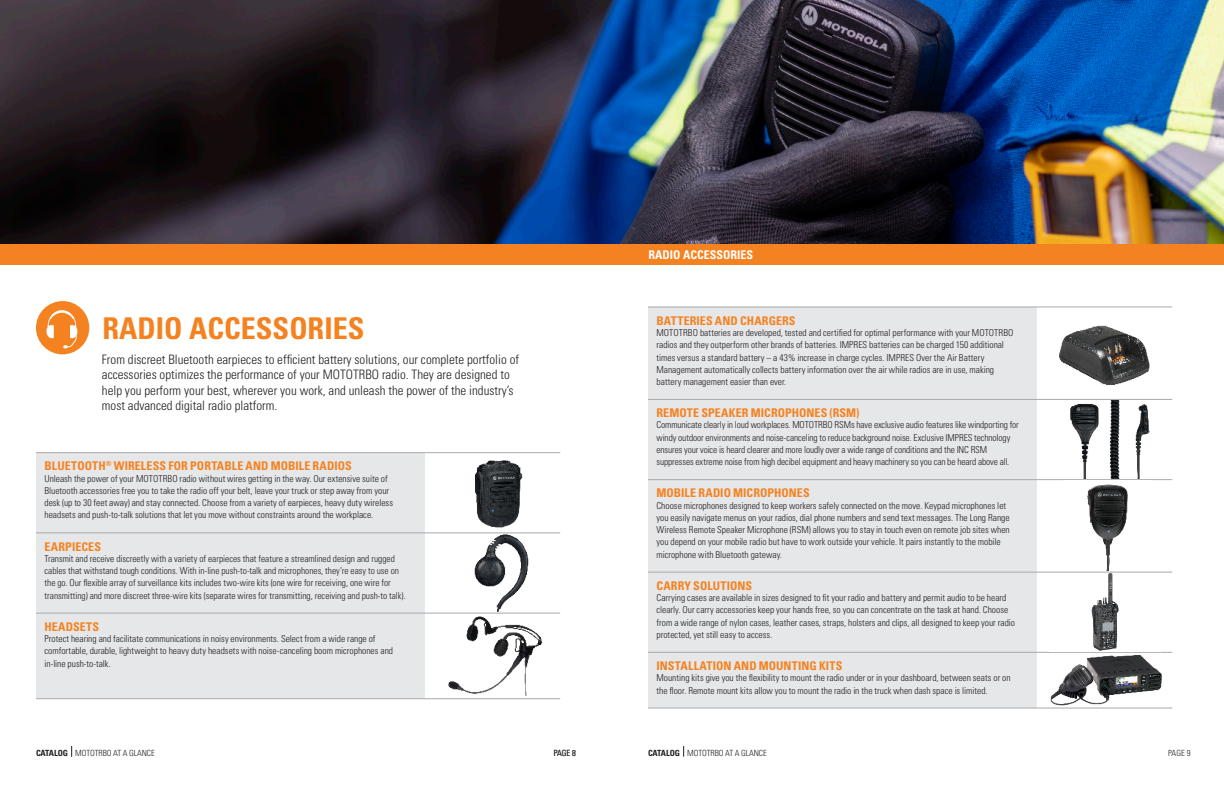
<style>
.page{position:relative;width:1224px;height:792px;background:#fff}
.page>*{position:absolute;margin:0;border:0;box-sizing:border-box;transform-origin:0 0}
.t1{font:700 condensed 30px "Univers LT Std";color:#f58220}
.t2{font:300 condensed 13px/15.5px "Univers LT Std";color:#231f20}
.t3{font:700 condensed 12px "Univers LT Std";letter-spacing:.01em;color:#f58220}
.t4{font:700 condensed 12px "Univers LT Std";color:#fff}
.t5{font:300 condensed 9.5px/12.2px "Univers LT Std";color:#231f20}
.t6{font:300 condensed 8.5px "Univers LT Std";letter-spacing:-.01em;color:#231f20}
.s1{font-weight:700}
</style>
<div class="page">
<div style="left:648px;top:308px;width:389px;height:400px;background:#e6e7e9"></div>
<hr style="left:648px;top:307px;width:389px;height:1px;background:#a8a9ad">
<hr style="left:648px;top:399px;width:389px;height:1px;background:#a8a9ad">
<hr style="left:648px;top:479px;width:389px;height:1px;background:#a8a9ad">
<hr style="left:648px;top:572px;width:389px;height:1px;background:#a8a9ad">
<hr style="left:648px;top:652px;width:389px;height:1px;background:#a8a9ad">
<hr style="left:648px;top:708px;width:389px;height:1px;background:#a8a9ad">
<hr style="left:1037px;top:307px;width:135px;height:1px;background:#a8a9ad">
<hr style="left:1037px;top:399px;width:135px;height:1px;background:#a8a9ad">
<hr style="left:1037px;top:479px;width:135px;height:1px;background:#a8a9ad">
<hr style="left:1037px;top:572px;width:135px;height:1px;background:#a8a9ad">
<hr style="left:1037px;top:652px;width:135px;height:1px;background:#a8a9ad">
<hr style="left:1037px;top:708px;width:135px;height:1px;background:#a8a9ad">
<img style="left:448px;top:616px;width:95px;height:80px">
<img style="left:474px;top:535px;width:55px;height:76px">
<img style="left:1070px;top:400px;width:80px;height:79px">
<img style="left:1059px;top:325px;width:91px;height:60px">
<img style="left:1050px;top:655px;width:112px;height:51px">
<svg style="left:1091px;top:573px;width:28px;height:78px"></svg>
<img style="left:1098px;top:573px;width:12px;height:31px">
<img style="left:0;top:0;width:1224px;height:244px">
<div style="left:612px;top:244px;width:612px;height:20px;background:#f58220"></div>
<div style="left:0;top:244px;width:613px;height:20px;background:#f58220"></div>
<div style="left:36px;top:453px;width:389px;height:245px;background:#e6e7e9"></div>
<hr style="left:36px;top:452px;width:389px;height:1px;background:#a8a9ad">
<hr style="left:36px;top:533px;width:389px;height:1px;background:#a8a9ad">
<hr style="left:36px;top:613px;width:389px;height:1px;background:#a8a9ad">
<hr style="left:36px;top:698px;width:389px;height:1px;background:#a8a9ad">
<hr style="left:425px;top:452px;width:135px;height:1px;background:#a8a9ad">
<hr style="left:425px;top:533px;width:135px;height:1px;background:#a8a9ad">
<hr style="left:425px;top:613px;width:135px;height:1px;background:#a8a9ad">
<hr style="left:425px;top:698px;width:135px;height:1px;background:#a8a9ad">
<img style="left:475px;top:460px;width:48px;height:68px">
<img style="left:1087px;top:484px;width:41px;height:87px">
<div style="left:36px;top:301px;width:53px;height:53px;background:#f58220;border-radius:50%"></div>
<svg style="left:47px;top:310px;width:30px;height:38px"></svg>
<p class="t1" style="left:103px;top:310px;width:263px">RADIO ACCESSORIES</p>
<p class="t2" style="left:102px;top:351px;width:419px">From discreet Bluetooth earpieces to efficient battery solutions, our complete portfolio of accessories optimizes the performance of your MOTOTRBO radio. They are designed to help you perform your best, wherever you work, and unleash the power of the industry’s most advanced digital radio platform.</p>
<p class="t3" style="left:45px;top:459px;width:309px">BLUETOOTH<sup>®</sup> WIRELESS FOR PORTABLE AND MOBILE RADIOS</p>
<p class="t5" style="left:45px;top:472px;width:350px">Unleash the power of your MOTOTRBO radio without wires getting in the way. Our extensive suite of Bluetooth accessories free you to take the radio off your belt, leave your truck or step away from your desk (up to 30 feet away) and stay connected. Choose from a variety of earpieces, heavy duty wireless headsets and push-to-talk solutions that let you move without constraints around the workplace.</p>
<p class="t3" style="left:45px;top:539px;width:58px">EARPIECES</p>
<p class="t5" style="left:45px;top:553px;width:363px">Transmit and receive discreetly with a variety of earpieces that feature a streamlined design and rugged cables that withstand tough conditions. With in-line push-to-talk and microphones, they’re easy to use on the go. Our flexible array of surveillance kits includes two-wire kits (one wire for receiving, one wire for transmitting) and more discreet three-wire kits (separate wires for transmitting, receiving and push-to talk).</p>
<p class="t3" style="left:45px;top:619px;width:56px">HEADSETS</p>
<p class="t5" style="left:45px;top:633px;width:350px">Protect hearing and facilitate communications in noisy environments. Select from a wide range of comfortable, durable, lightweight to heavy duty headsets with noise-canceling boom microphones and in-line push-to-talk.</p>
<p class="t4" style="left:648px;top:247px;width:106px">RADIO ACCESSORIES</p>
<p class="t3" style="left:657px;top:313px;width:141px">BATTERIES AND CHARGERS</p>
<p class="t5" style="left:657px;top:327px;width:359px">MOTOTRBO batteries are developed, tested and certified for optimal performance with your MOTOTRBO radios and they outperform other brands of batteries. IMPRES batteries can be charged 150 additional times versus a standard battery – a 43% increase in charge cycles. IMPRES Over the Air Battery Management automatically collects battery information over the air while radios are in use, making battery management easier than ever.</p>
<p class="t3" style="left:657px;top:405px;width:205px">REMOTE SPEAKER MICROPHONES (RSM)</p>
<p class="t5" style="left:657px;top:419px;width:364px">Communicate clearly in loud workplaces. MOTOTRBO RSMs have exclusive audio features like windporting for windy outdoor environments and noise-canceling to reduce background noise. Exclusive IMPRES technology ensures your voice is heard clearer and more loudly over a wide range of conditions and the INC RSM suppresses extreme noise from high decibel equipment and heavy machinery so you can be heard above all.</p>
<p class="t3" style="left:657px;top:486px;width:155px">MOBILE RADIO MICROPHONES</p>
<p class="t5" style="left:657px;top:499px;width:355px">Choose microphones designed to keep workers safely connected on the move. Keypad microphones let you easily navigate menus on your radios, dial phone numbers and send text messages. The Long Range Wireless Remote Speaker Microphone (RSM) allows you to stay in touch even on remote job sites when you depend on your mobile radio but have to work outside your vehicle. It pairs instantly to the mobile microphone with Bluetooth gateway.</p>
<p class="t3" style="left:657px;top:578px;width:97px">CARRY SOLUTIONS</p>
<p class="t5" style="left:657px;top:592px;width:360px">Carrying cases are available in sizes designed to fit your radio and battery and permit audio to be heard clearly. Our carry accessories keep your hands free, so you can concentrate on the task at hand. Choose from a wide range of nylon cases, leather cases, straps, holsters and clips, all designed to keep your radio protected, yet still easy to access.</p>
<p class="t3" style="left:657px;top:658px;width:187px">INSTALLATION AND MOUNTING KITS</p>
<p class="t5" style="left:657px;top:672px;width:356px">Mounting kits give you the flexibility to mount the radio under or in your dashboard, between seats or on the floor. Remote mount kits allow you to mount the radio in the truck when dash space is limited.</p>
<p class="t6" style="left:36px;top:748px;width:120px"><span class="s1">CATALOG</span> MOTOTRBO AT A GLANCE</p>
<p class="t6" style="left:554px;top:748px;width:24px">PAGE 8</p>
<p class="t6" style="left:648px;top:748px;width:120px"><span class="s1">CATALOG</span> MOTOTRBO AT A GLANCE</p>
<p class="t6" style="left:1168px;top:748px;width:24px">PAGE 9</p>
</div>
